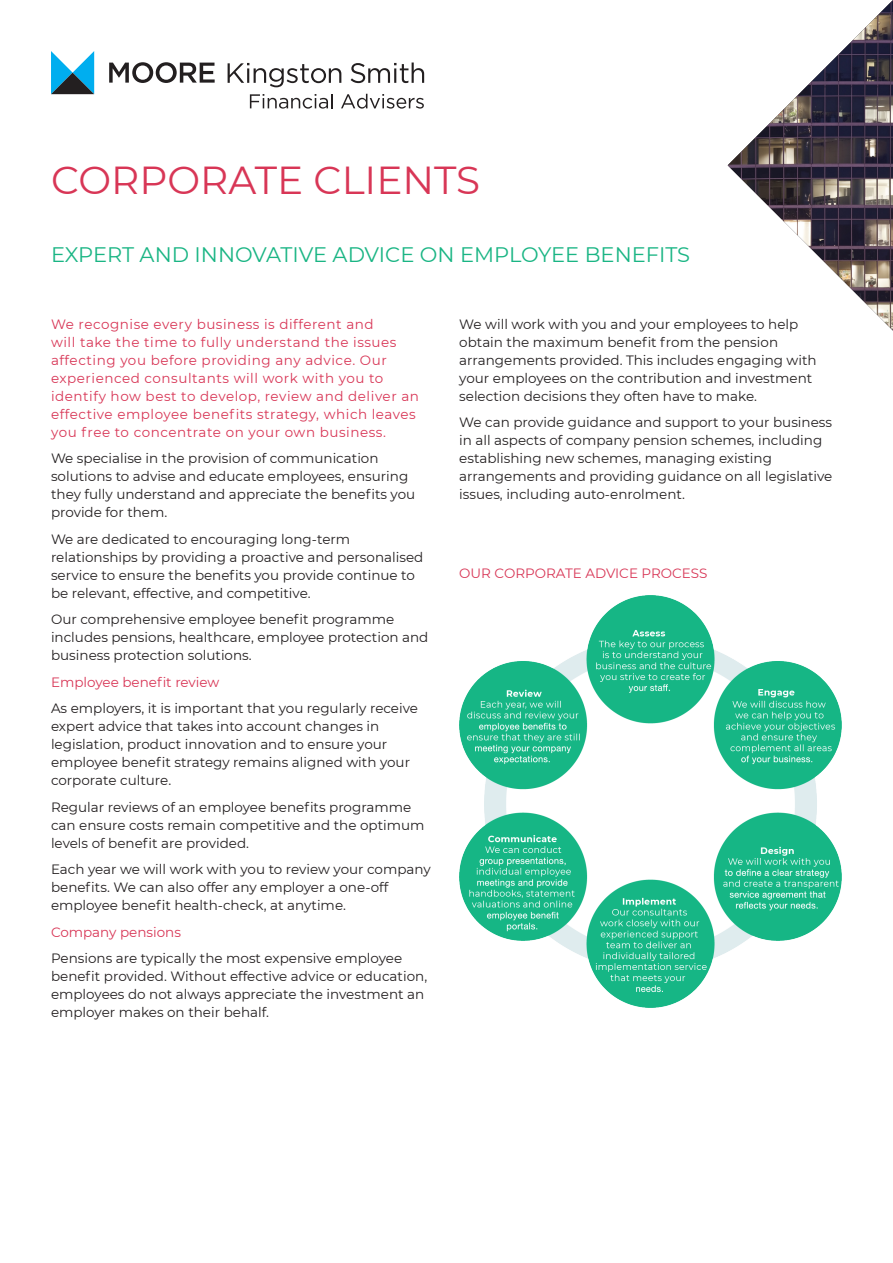
<style>
.page{position:relative;width:893px;height:1263px;background:#fff}
.page>*{position:absolute;margin:0;border:0;box-sizing:border-box;transform-origin:0 0}
.Personality_name{font:39px "Montserrat";color:#d83656}
.Pullout{font:21px "Montserrat";color:#1ab584}
.Body{font:13.5px/18px "Montserrat";color:#231f20}
.Body-2{font:13.5px/18px "Montserrat";letter-spacing:.04em;color:#d83656}
.Body-3{font:13.5px "Montserrat";color:#d83656}
.Pullout-2{font:13.5px "Montserrat";color:#d83656}
</style>
<div class="page">
<svg style="left:228px;top:63px;width:113px;height:24px"></svg>
<svg style="left:351px;top:63px;width:73px;height:20px"></svg>
<svg style="left:51px;top:51px;width:43px;height:43px"></svg>
<svg style="left:109px;top:62px;width:106px;height:21px"></svg>
<svg style="left:250px;top:94px;width:83px;height:15px"></svg>
<svg style="left:341px;top:94px;width:83px;height:15px"></svg>
<img style="left:728px;top:0;width:165px;height:331px">
<img style="left:459px;top:595px;width:383px;height:412px">
<p class="Personality_name" style="left:51px;top:153px;width:431px">CORPORATE CLIENTS</p>
<p class="Pullout" style="left:51px;top:240px;width:641px">EXPERT AND INNOVATIVE ADVICE ON EMPLOYEE BENEFITS</p>
<p class="Body-2" style="left:51px;top:314px;width:369px">We recognise every business is different and<br>will take the time to fully understand the issues affecting you before providing any advice. Our experienced consultants will work with you to identify how best to develop, review and deliver an effective employee benefits strategy, which leaves you free to concentrate on your own business.</p>
<p class="Body" style="left:51px;top:449px;width:366px">We specialise in the provision of communication solutions to advise and educate employees, ensuring they fully understand and appreciate the benefits you provide for them.</p>
<p class="Body" style="left:51px;top:529px;width:374px">We are dedicated to encouraging long-term relationships by providing a proactive and personalised service to ensure the benefits you provide continue to be relevant, effective, and competitive.</p>
<p class="Body" style="left:51px;top:610px;width:379px">Our comprehensive employee benefit programme includes pensions, healthcare, employee protection and business protection solutions.</p>
<p class="Body-3" style="left:51px;top:672px;width:170px">Employee benefit review</p>
<p class="Body" style="left:51px;top:699px;width:368px">As employers, it is important that you regularly receive expert advice that takes into account changes in legislation, product innovation and to ensure your employee benefit strategy remains aligned with your corporate culture.</p>
<p class="Body" style="left:51px;top:797px;width:375px">Regular reviews of an employee benefits programme can ensure costs remain competitive and the optimum levels of benefit are provided.</p>
<p class="Body" style="left:51px;top:860px;width:381px">Each year we will work with you to review your company benefits. We can also offer any employer a one-off employee benefit health-check, at anytime.</p>
<p class="Body-3" style="left:51px;top:922px;width:132px">Company pensions</p>
<p class="Body" style="left:51px;top:949px;width:378px">Pensions are typically the most expensive employee benefit provided. Without effective advice or education, employees do not always appreciate the investment an employer makes on their behalf.</p>
<p class="Body" style="left:459px;top:314px;width:359px">We will work with you and your employees to help obtain the maximum benefit from the pension arrangements provided. This includes engaging with your employees on the contribution and investment selection decisions they often have to make.</p>
<p class="Body" style="left:459px;top:413px;width:375px">We can provide guidance and support to your business in all aspects of company pension schemes, including establishing new schemes, managing existing arrangements and providing guidance on all legislative issues, including auto-enrolment.</p>
<p class="Pullout-2" style="left:459px;top:564px;width:250px">OUR CORPORATE ADVICE PROCESS</p>
</div>
